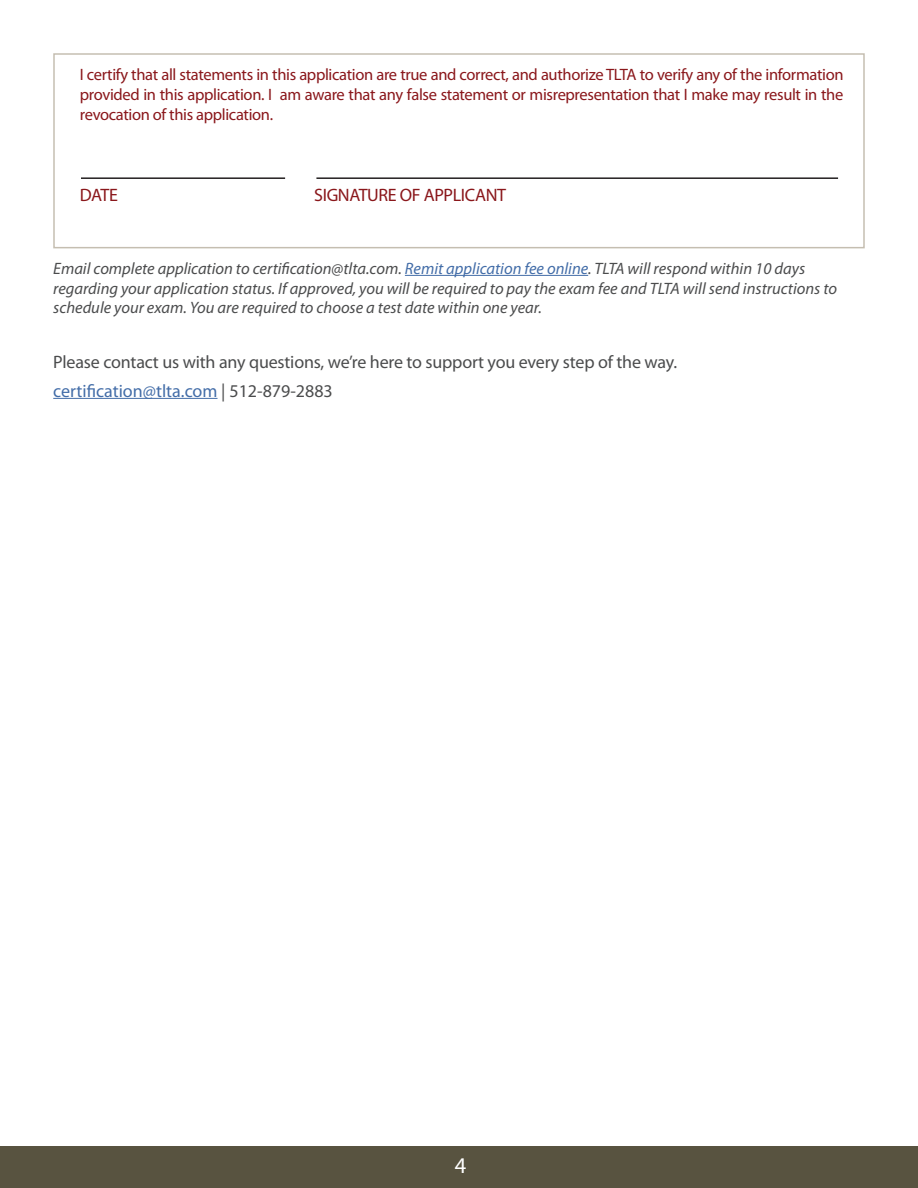
<style>
.page{position:relative;width:918px;height:1188px;background:#fff}
.page>*{position:absolute;margin:0;border:0;box-sizing:border-box;transform-origin:0 0}
.t1{font:22.5px "Myriad Pro";color:#fff}
.bullet_square{font:18px "Myriad Pro";letter-spacing:-.01em;color:#4b4c4d}
.bullet_square-2{font:18px "Myriad Pro";color:#436da8}
.bullet_square-3{font:18px "Myriad Pro";letter-spacing:-.02em;color:#8a171b}
.bullet_square-4{font:italic 16.5px/19.8px "Myriad Pro";color:#4b4c4d}
.t2{font:16.5px/19.8px "Myriad Pro";letter-spacing:-.02em;color:#8a171b;text-align:justify}
.s1{color:#436da8}
.s2{color:#4b4c4d}
</style>
<div class="page">
<div style="left:0;top:1146px;width:918px;height:42px;background:#585340"></div>
<div style="left:53px;top:53px;width:812px;height:195px;border:2px solid #c5beb1"></div>
<hr style="left:405px;top:275px;width:183px;height:1px;background:#436da8">
<hr style="left:53px;top:398px;width:165px;height:1px;background:#436da8">
<hr style="left:81px;top:177px;width:204px;height:2px;background:#231f20">
<hr style="left:316px;top:177px;width:522px;height:2px;background:#231f20">
<p class="t2" style="left:80px;top:65px;width:765px">I certify that all statements in this application are true and correct, and authorize TLTA to verify any of the information provided in this application. I am aware that any false statement or misrepresentation that I make may result in the revocation of this application.</p>
<p class="bullet_square-3" style="left:80px;top:184px;width:40px">DATE</p>
<p class="bullet_square-3" style="left:314px;top:184px;width:193px">SIGNATURE OF APPLICANT</p>
<p class="bullet_square-4" style="left:53px;top:258px;width:785px">Email complete application to certification@tlta.com. <span class="s1">Remit application fee online</span>. TLTA will respond within 10 days regarding your application status. If approved, you will be required to pay the exam fee and TLTA will send instructions to schedule your exam. You are required to choose a test date within one year.</p>
<p class="bullet_square" style="left:53px;top:351px;width:625px">Please contact us with any questions, we’re here to support you every step of the way.</p>
<p class="bullet_square-2" style="left:53px;top:379px;width:281px">certification@tlta.com <span class="s2">| 512-879-2883</span></p>
<h1 class="t1" style="left:455px;top:1152px;width:13px">4</h1>
</div>
